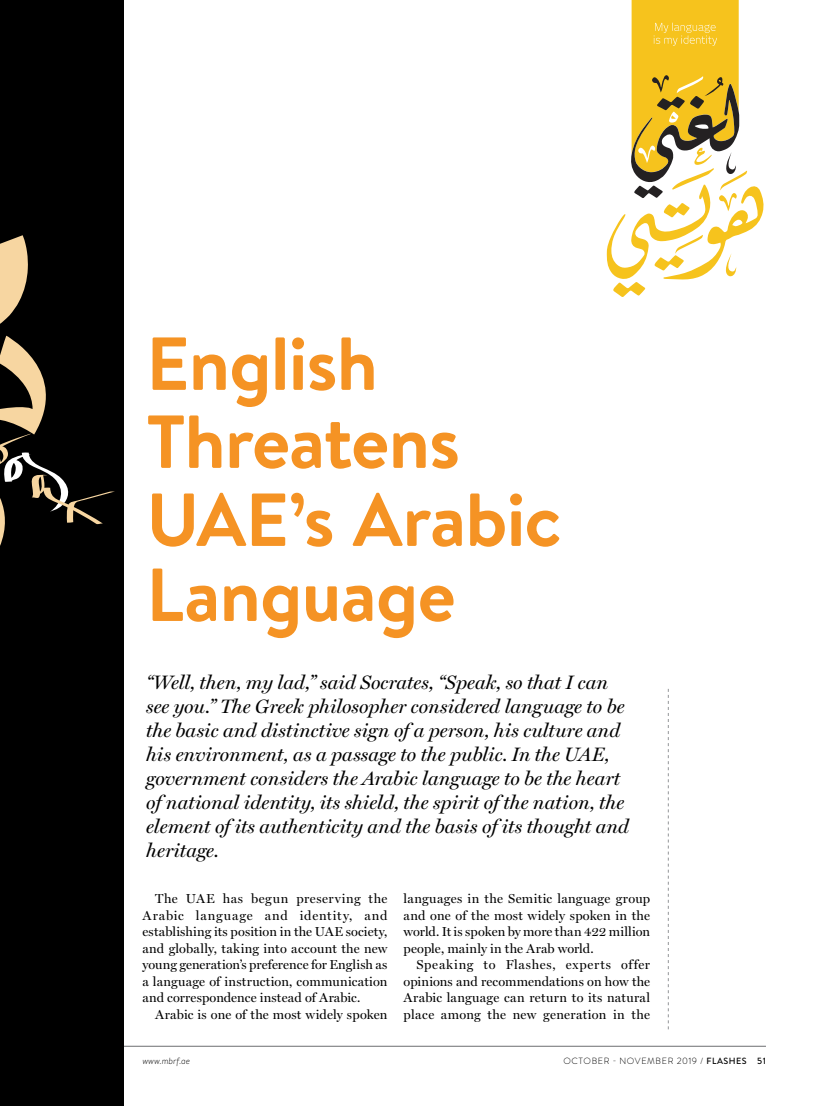
<style>
.page{position:relative;width:830px;height:1106px;background:#fff}
.page>*{position:absolute;margin:0;border:0;box-sizing:border-box;transform-origin:0 0}
.t1{font:700 74.85px/76.9px "Brandon Text";letter-spacing:-.01em;color:#f59324}
.t2{font:italic 19.5px/24px "Miller Display";color:#000}
.t3{font:13.05px/16.5px "Miller Display";letter-spacing:.015em;color:#000;text-align:justify}
.t4{font:300 9px "Brandon Text";letter-spacing:.07em;color:#000}
.t5{font:italic 300 9px "Brandon Text";color:#000}
.s1{font-weight:500}
</style>
<div class="page">
<hr style="left:85px;top:1046px;width:680px;height:1px;background:#6d6e71">
<div style="left:0;top:0;width:124px;height:1106px;background:#000"></div>
<svg style="left:0;top:235px;width:115px;height:311px"></svg>
<svg style="left:667px;top:689px;width:1px;height:340px"></svg>
<svg style="left:606px;top:0;width:158px;height:297px"></svg>
<h1 class="t1" style="left:146px;top:324px;width:416px">English<br>Threatens<br>UAE’s Arabic<br>Language</h1>
<p class="t2" style="left:146px;top:670px;width:484px">“Well, then, my lad,” said Socrates, “Speak, so that I can see you.” The Greek philosopher considered language to be the basic and distinctive sign of a person, his culture and his environment, as a passage to the public. In the UAE, government considers the Arabic language to be the heart of national identity, its shield, the spirit of the nation, the element of its authenticity and the basis of its thought and heritage.</p>
<p class="t3" style="left:142px;top:890px;width:246px;text-indent:13px">The UAE has begun preserving the Arabic language and identity, and establishing its position in the UAE society, and globally, taking into account the new young generation’s preference for English as a language of instruction, communication and correspondence instead of Arabic.</p>
<p class="t3" style="left:155px;top:1006px;width:234px">Arabic is one of the most widely spoken</p>
<p class="t3" style="left:403px;top:890px;width:248px">languages in the Semitic language group and one of the most widely spoken in the world. It is spoken by more than 422 million people, mainly in the Arab world.</p>
<p class="t3" style="left:403px;top:956px;width:248px;text-indent:13px">Speaking to Flashes, experts offer opinions and recommendations on how the Arabic language can return to its natural place among the new generation in the</p>
<p class="t5" style="left:142px;top:1054px;width:49px">www.mbrf.ae</p>
<p class="t4" style="left:563px;top:1054px;width:204px">OCTOBER - NOVEMBER 2019 / <span class="s1">FLASHES 51</span></p>
</div>
